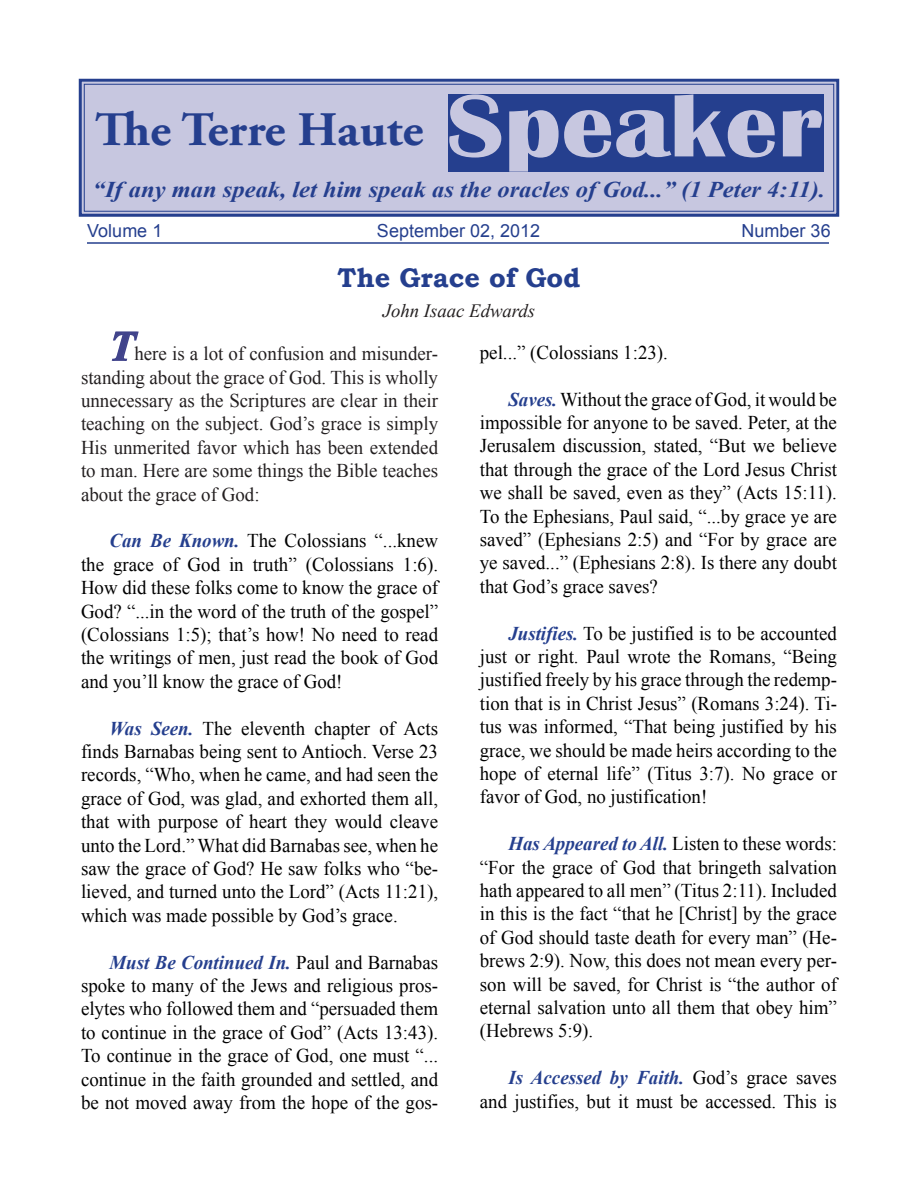
<style>
.page{position:relative;width:918px;height:1188px;background:#fff}
.page>*{position:absolute;margin:0;border:0;box-sizing:border-box;transform-origin:0 0}
.t1{font:700 91.5px "Britannic";color:#c7c7e0;scale:1.15 1}
.t2{font:700 48px "Adobe Garamond Pro";color:#253f8e;scale:1.04 1}
.t3{font:700 27px "Bookman Old Style";color:#253f8e}
.t4{font:italic 700 22.5px "Times New Roman";color:#253f8e;scale:1.09 1}
.t5{font:19.5px/23.4px "Times New Roman";color:#000;text-align:justify}
.t6{font:19.5px/23.4px "Times New Roman";color:#231f20;text-align:justify}
.t7{font:italic 18.75px "Times New Roman";color:#231f20}
.t8{font:18px "Arial";color:#253f8e}
.s1{font-weight:700;font-style:italic;font-size:42px;color:#40438b}
.s2{font-weight:700;font-style:italic;color:#253f8e}
</style>
<div class="page">
<svg style="left:78px;top:78px;width:762px;height:139px;background:#bbbdda"></svg>
<div style="left:84px;top:84px;width:750px;height:128px;border:1px solid #253f8e"></div>
<svg style="left:111px;top:331px;width:28px;height:30px"></svg>
<div style="left:448px;top:94px;width:376px;height:78px;background:#253f8e"></div>
<hr style="left:87px;top:242px;width:742px;height:2px;background:#253f8e">
<p class="t1" style="left:446px;top:74px;width:329px">Speaker</p>
<p class="t4" style="left:93px;top:173px;width:673px">“If any man speak, let him speak as the oracles of God...” (1 Peter 4:11).</p>
<p class="t8" style="left:87px;top:219px;width:77px">Volume 1</p>
<p class="t8" style="left:377px;top:219px;width:165px">September 02, 2012</p>
<p class="t8" style="left:742px;top:219px;width:91px">Number 36</p>
<p class="t2" style="left:95px;top:102px;width:317px">The Terre Haute</p>
<p class="t3" style="left:338px;top:259px;width:244px">The Grace of God</p>
<p class="t7" style="left:383px;top:298px;width:154px">John Isaac Edwards</p>
<p class="t6" style="left:81px;top:342px;width:359px;text-indent:28px"><span class="s1">T</span>here is a lot of confusion and misunder&shy;standing about the grace of God. This is wholly unnecessary as the Scriptures are clear in their teaching on the subject. God’s grace is simply His unmerited favor which has been extended to man. Here are some things the Bible teaches about the grace of God:</p>
<p class="t5" style="left:81px;top:529px;width:359px;text-indent:28px"><span class="s2">Can Be Known.</span> The Colossians “...knew the grace of God in truth” (Colossians 1:6).<br>How did these folks come to know the grace of God? “...in the word of the truth of the gospel” (Colossians 1:5); that’s how! No need to read the writings of men, just read the book of God and you’ll know the grace of God!</p>
<p class="t5" style="left:81px;top:716px;width:359px;text-indent:28px"><span class="s2">Was Seen.</span> The eleventh chapter of Acts finds Barnabas being sent to Antioch. Verse 23 records, “Who, when he came, and had seen the grace of God, was glad, and exhorted them all, that with purpose of heart they would cleave unto the Lord.” What did Barnabas see, when he saw the grace of God? He saw folks who “be&shy;lieved, and turned unto the Lord” (Acts 11:21), which was made possible by God’s grace.</p>
<p class="t5" style="left:81px;top:950px;width:359px;text-indent:28px"><span class="s2">Must Be Continued In.</span> Paul and Barnabas spoke to many of the Jews and religious pros&shy;elytes who followed them and “persuaded them to continue in the grace of God” (Acts 13:43).<br>To continue in the grace of God, one must “... continue in the faith grounded and settled, and be not moved away from the hope of the gos-</p>
<p class="t5" style="left:480px;top:340px;width:190px">pel...” (Colossians 1:23).</p>
<p class="t5" style="left:480px;top:387px;width:359px;text-indent:28px"><span class="s2">Saves.</span> Without the grace of God, it would be impossible for anyone to be saved. Peter, at the Jerusalem discussion, stated, “But we believe that through the grace of the Lord Jesus Christ we shall be saved, even as they” (Acts 15:11).<br>To the Ephesians, Paul said, “...by grace ye are saved” (Ephesians 2:5) and “For by grace are ye saved...” (Ephesians 2:8). Is there any doubt that God’s grace saves?</p>
<p class="t5" style="left:480px;top:621px;width:359px;text-indent:28px"><span class="s2">Justifies.</span> To be justified is to be accounted just or right. Paul wrote the Romans, “Being justified freely by his grace through the redemp&shy;tion that is in Christ Jesus” (Romans 3:24). Ti&shy;tus was informed, “That being justified by his grace, we should be made heirs according to the hope of eternal life” (Titus 3:7). No grace or favor of God, no justification!</p>
<p class="t5" style="left:480px;top:832px;width:359px;text-indent:28px"><span class="s2">Has Appeared to All.</span> Listen to these words: “For the grace of God that bringeth salvation hath appeared to all men” (Titus 2:11). Included in this is the fact “that he [Christ] by the grace of God should taste death for every man” (He&shy;brews 2:9). Now, this does not mean every per&shy;son will be saved, for Christ is “the author of eternal salvation unto all them that obey him” (Hebrews 5:9).</p>
<p class="t5" style="left:480px;top:1066px;width:359px;text-align:right"><span class="s2">Is Accessed by Faith.</span> God’s grace saves and justifies, but it must be accessed. This is</p>
</div>
